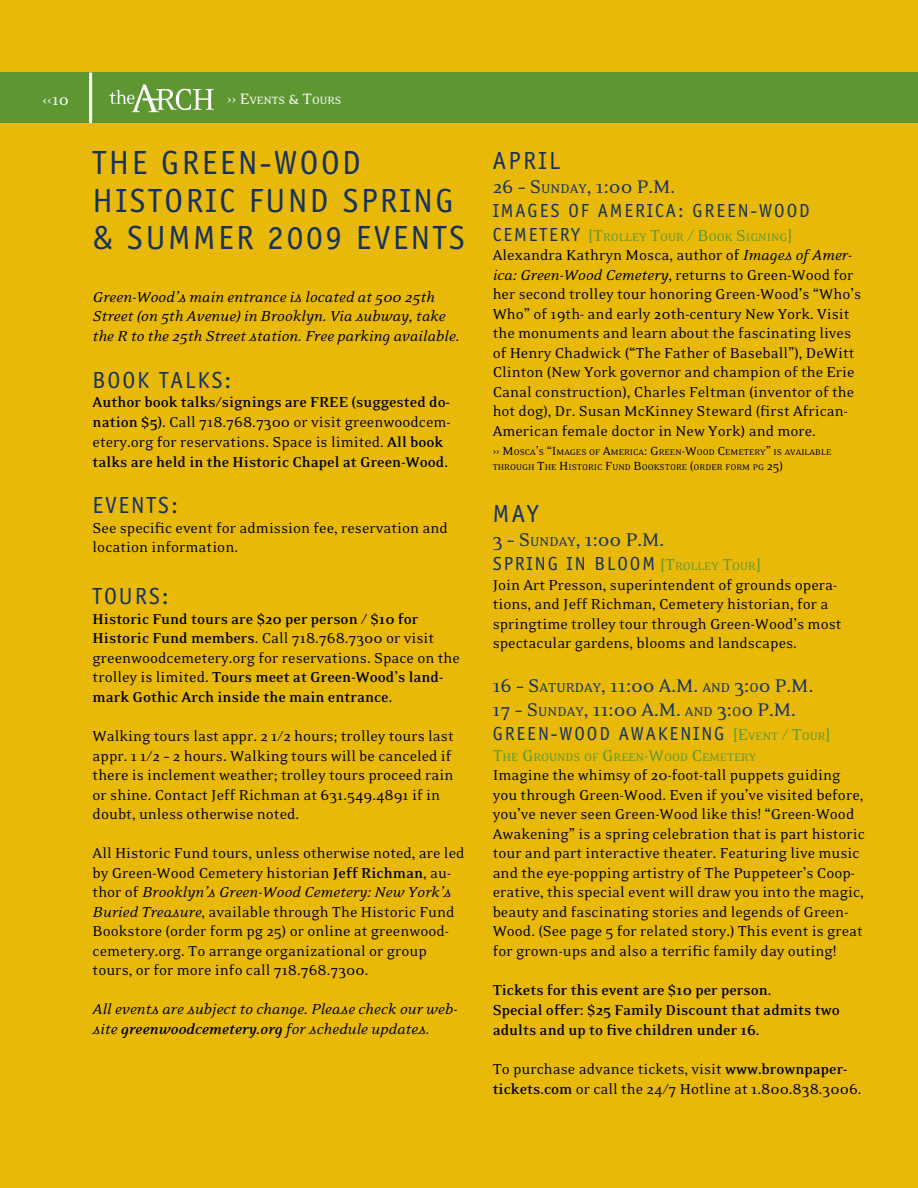
<style>
.page{position:relative;width:918px;height:1188px;background:#e8b909}
.page>*{position:absolute;margin:0;border:0;box-sizing:border-box;transform-origin:0 0}
.t1{font:34.5px/37.5px "Officina Sans";letter-spacing:.075em;color:#16325c}
.t2{font:25.5px "Officina Sans";color:#16325c}
.t3{font:24px "Officina Sans";letter-spacing:.08em;color:#16325c}
.t4{font:21px/24px "Eidetic Neo";color:#16325c}
.t5{font:19.5px "Officina Sans";letter-spacing:.1em;color:#16325c}
.t6{font:18px "Eidetic Neo";color:#fff}
.t7{font:16.5px/19.5px "Eidetic Neo";color:#000}
.t8{font:700 16.5px/19.8px "Eidetic Neo";color:#000}
.t9{font:italic 16.5px/19.8px "Eidetic Neo";color:#000}
.t10{font:12.6px/21px "Eidetic Neo";color:#5e9732}
.t11{font:12.15px "Eidetic Neo";color:#fff}
.t12{font:9.45px/15px "Eidetic Neo";color:#000}
.s1{font-size:17.25px}
.s2{font-weight:400}
.s3{font-weight:700}
.s4{font-style:italic}
.s5{font-size:14.7px}
.s6{font-family:"Officina Sans";font-size:19.5px;color:#16325c}
.s7{font-size:18px}
.s8{font-size:13.5px}
</style>
<div class="page">
<div style="left:0;top:73px;width:918px;height:50px;background:#5e9732"></div>
<hr style="left:89px;top:73px;width:3px;height:50px;background:#fff">
<svg style="left:109px;top:84px;width:105px;height:28px"></svg>
<p class="t6" style="left:43px;top:90px;width:28px">‹‹10</p>
<p class="t11" style="left:227px;top:95px;width:116px"><span class="s1">›› E</span>VENTS <span class="s1">&amp; T</span>OURS</p>
<h1 class="t1" style="left:93px;top:145px;width:270px">THE GREEN-WOOD<br>HIST</h1>
<h1 class="t1" style="left:93px;top:182px;width:336px;text-align:center">ORIC FUND SPRING<br>&amp; SUMMER 2009 EVENTS</h1>
<p class="t9" style="left:93px;top:287px;width:368px">Green-Wood’s main entrance is located at 500 25th<br>Street (on 5th Avenue) in Brooklyn. Via subway, take the R to the 25th Street station. Free parking available.</p>
<h3 class="t3" style="left:93px;top:366px;width:140px">BOOK TALKS:</h3>
<p class="t8" style="left:93px;top:393px;width:359px">Author book talks/signings are FREE (suggested do&shy;nation $5). <span class="s2">Call 718.768.7300 or visit greenwoodcem&shy;etery.org for reservations. Space is limited.</span> All book talks are held in the Historic Chapel at Green-Wood.</p>
<h3 class="t3" style="left:93px;top:492px;width:87px">EVENTS:</h3>
<p class="t7" style="left:93px;top:519px;width:357px">See specific event for admission fee, reservation and location information.</p>
<h3 class="t3" style="left:93px;top:583px;width:78px">TOURS:</h3>
<p class="t8" style="left:93px;top:609px;width:369px">Historic Fund tours are $20 per person / $10 for Historic Fund members<span class="s2">. Call 718.768.7300 or visit greenwoodcemetery.org for reservations. Space on the trolley is limited.</span> Tours meet at Green-Wood’s land&shy;mark Gothic Arch inside the main entrance.</p>
<p class="t7" style="left:93px;top:727px;width:363px">Walking tours last appr. 2 1/2 hours; trolley tours last appr. 1 1/2 – 2 hours. Walking tours will be canceled if there is inclement weather; trolley tours proceed rain or shine. Contact Jeff Richman at 631.549.4891 if in doubt, unless otherwise noted.</p>
<p class="t7" style="left:93px;top:844px;width:373px">All Historic Fund tours, unless otherwise noted, are led by Green-Wood Cemetery historian <span class="s3">Jeff Richman</span>, au&shy;thor of <span class="s4">Brooklyn’s Green-Wood Cemetery: New York’s Buried Treasure</span>, available through The Historic Fund Bookstore (order form pg 25) or online at greenwood&shy;cemetery.org. To arrange organizational or group tours, or for more info call 718.768.7300.</p>
<p class="t9" style="left:93px;top:1000px;width:366px">All events are subject to change. Please check our web&shy;site <span class="s3">greenwoodcemetery.org</span> for schedule updates.</p>
<h2 class="t2" style="left:493px;top:146px;width:15px">APRI</h2>
<h2 class="t2" style="left:549px;top:146px;width:13px">L</h2>
<p class="t4" style="left:493px;top:175px;width:184px">26 – S<span class="s5">UNDAY</span>, 1:00 P.M.</p>
<p class="t5" style="left:493px;top:199px;width:319px">IMAGES OF AMERICA: GREEN-WOOD</p>
<p class="t10" style="left:493px;top:227px;width:301px"><span class="s6">C EMET ERY</span> <span class="s7">[T</span>ROLLEY <span class="s7">T</span>OUR <span class="s7">/ B</span>OOK <span class="s7">S</span> IGNING<span class="s7">]</span></p>
<p class="t7" style="left:493px;top:246px;width:370px">Alexandra Kathryn Mosca, author of <span class="s4">Images of Amer&shy;ica: Green-Wood Cemetery</span>, returns to Green-Wood for her second trolley tour honoring Green-Wood’s “Who’s Who” of 19th- and early 20th-century New York. Visit the monuments and learn about the fascinating lives of Henry Chadwick (“The Father of Baseball”), DeWitt Clinton (New York governor and champion of the Erie Canal construction), Charles Feltman (inventor of the hot dog), Dr. Susan McKinney Steward (first African-American female doctor in New York) and more.</p>
<p class="t12" style="left:493px;top:445px;width:340px"><span class="s8">››</span> <span class="s8">M</span>OSCA<span class="s8">’</span>S <span class="s8">“I</span>MAGES OF <span class="s8">A</span>MERICA<span class="s8">: G</span>REEN<span class="s8">-W</span>OOD <span class="s8">C</span> EMETERY<span class="s8">”</span> IS AVAILABLE<br>THROUGH <span class="s8">T</span>HE <span class="s8">H</span>ISTORIC <span class="s8">F</span>UND <span class="s8">B</span>OOKSTORE <span class="s8">(</span>ORDER FORM PG <span class="s8">25)</span></p>
<h2 class="t2" style="left:493px;top:499px;width:47px">MAY</h2>
<p class="t4" style="left:493px;top:528px;width:173px">3 – S<span class="s5">UNDAY</span>, 1:00 P.M.</p>
<p class="t5" style="left:493px;top:553px;width:23px">SPRING</p>
<p class="t10" style="left:567px;top:556px;width:196px"><span class="s6">IN BLOOM</span> <span class="s7">[T</span>ROLLEY <span class="s7">T</span>OUR<span class="s7">]</span></p>
<p class="t7" style="left:493px;top:575px;width:350px">Join Art Presson, superintendent of grounds opera&shy;tions, and Jeff Richman, Cemetery historian, for a springtime trolley tour through Green-Wood’s most spectacular gardens, blooms and landscapes.</p>
<p class="t4" style="left:493px;top:674px;width:322px">16 – S<span class="s5">ATURDAY</span>, 11:00 A.M. <span class="s5">AND</span> 3:<span class="s5">O</span>0 P.M.<br>17 – S<span class="s5">UNDAY</span>, 11:00 A.M. <span class="s5">AND</span> 3:<span class="s5">O</span>0 P.M.</p>
<p class="t5" style="left:493px;top:722px;width:199px">GREEN-WOOD AWAKENING</p>
<p class="t10" style="left:493px;top:726px;width:339px;text-indent:241px"><span class="s7">[E</span>VENT <span class="s7">/ T</span>OUR<span class="s7">]<br>T</span>HE <span class="s7">G</span>ROUNDS OF <span class="s7">G</span>REEN<span class="s7">-W</span>OOD <span class="s7">C</span> EMETERY</p>
<p class="t7" style="left:493px;top:766px;width:374px">Imagine the whimsy of 20-foot-tall puppets guiding you through Green-Wood. Even if you’ve visited before, you’ve never seen Green-Wood like this! “Green-Wood Awakening” is a spring celebration that is part historic tour and part interactive theater. Featuring live music and the eye-popping artistry of The Puppeteer’s Coop&shy;erative, this special event will draw you into the magic, beauty and fascinating stories and legends of Green-Wood. (See page 5 for related story.) This event is great for grown-ups and also a terrific family day outing!</p>
<p class="t8" style="left:493px;top:980px;width:349px">Tickets for this event are $10 per person.<br>Special offer: $25 Family Discount that admits two adults and up to five children under 16.</p>
<p class="t7" style="left:493px;top:1059px;width:370px">To purchase advance tickets, visit <span class="s3">www.brownpaper&shy;tickets.com</span> or call the 24/7 Hotline at 1.800.838.3006.</p>
</div>
